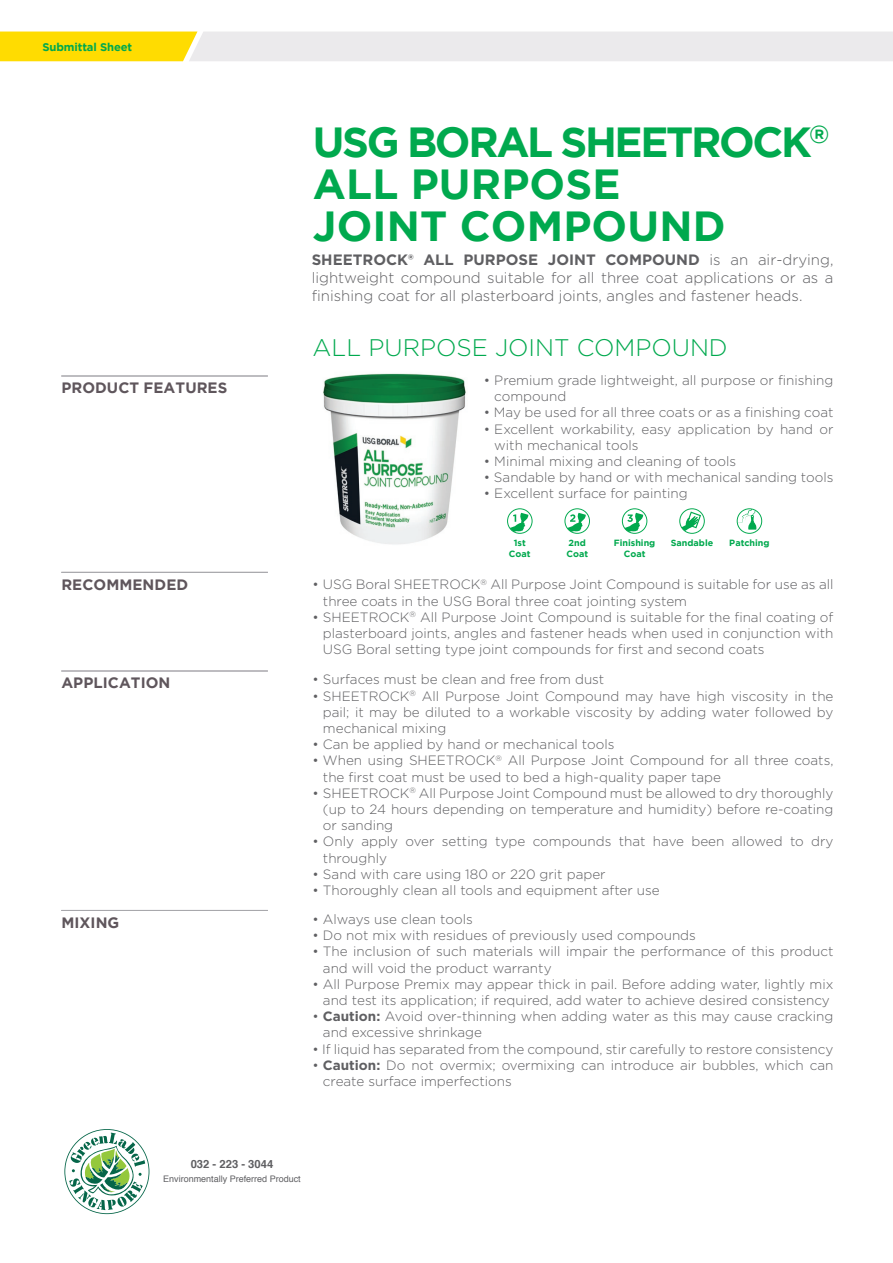
<style>
.page{position:relative;width:893px;height:1263px;background:#fff}
.page>*{position:absolute;margin:0;border:0;box-sizing:border-box;transform-origin:0 0}
.t1{font:700 42px/42px "Gotham";letter-spacing:.005em;color:#00a94e}
.t2{font:300 24px "Gotham";color:#00a94e}
.t3{font:300 15px/18px "Gotham";color:#5f5f62;text-align:justify}
.t4{font:700 15px "Gotham";letter-spacing:.005em;color:#5f565c}
.t5{font:300 13.5px/16.2px "Gotham";color:#5f5f62}
.t6{font:700 11.25px "Gotham";letter-spacing:-.01em;color:#00a94e}
.t7{font:700 11.25px "Helvetica";color:#5f5f62}
.t8{font:700 9px/10.8px "Gotham";color:#00a94e;text-align:center}
.t9{font:9px "Helvetica";color:#5f5f62}
.s1{font-weight:700}
</style>
<div class="page">
<img style="left:323px;top:373px;width:143px;height:172px">
<svg style="left:0;top:32px;width:893px;height:29px;background:#efe7ba"></svg>
<hr style="left:61px;top:670px;width:207px;height:1px;background:#aaa5ab">
<svg style="left:507px;top:508px;width:26px;height:26px"></svg>
<svg style="left:564px;top:508px;width:26px;height:26px"></svg>
<svg style="left:622px;top:508px;width:25px;height:26px"></svg>
<svg style="left:679px;top:508px;width:26px;height:26px"></svg>
<svg style="left:737px;top:508px;width:25px;height:26px"></svg>
<hr style="left:61px;top:671px;width:207px;height:1px;background:#a8a9ad">
<hr style="left:61px;top:572px;width:207px;height:1px;background:#a8a9ad">
<hr style="left:61px;top:376px;width:207px;height:1px;background:#a8a9ad">
<svg style="left:64px;top:1129px;width:85px;height:85px"></svg>
<hr style="left:61px;top:910px;width:207px;height:1px;background:#a8a9ad">
<p class="t6" style="left:43px;top:40px;width:91px">Submittal Sheet</p>
<p class="t4" style="left:61px;top:379px;width:167px">PRODUCT FEATURES</p>
<p class="t4" style="left:61px;top:576px;width:128px">RECOMMENDED</p>
<h1 class="t1" style="left:313px;top:120px;width:518px">USG BORAL SHEETROCK<sup>®<br></sup>ALL PURPOSE<br>JOINT COMPOUND</h1>
<p class="t3" style="left:312px;top:251px;width:523px"><span class="s1">SHEETROCK® ALL PURPOSE JOINT COMPOUND</span> is an air-drying, lightweight compound suitable for all three coat applications or as a finishing coat for all plasterboard joints, angles and fastener heads.</p>
<h2 class="t2" style="left:313px;top:334px;width:417px">ALL PURPOSE JOINT COMPOUND</h2>
<p class="t5" style="left:494px;top:372px;width:341px;text-indent:-10px">• Premium grade lightweight, all purpose or finishing compound</p>
<p class="t5" style="left:484px;top:404px;width:351px">• May be used for all three coats or as a finishing coat</p>
<p class="t5" style="left:494px;top:421px;width:341px;text-indent:-10px">• Excellent workability, easy application by hand or with mechanical tools</p>
<p class="t5" style="left:484px;top:453px;width:254px">• Minimal mixing and cleaning of tools</p>
<p class="t5" style="left:484px;top:469px;width:351px">• Sandable by hand or with mechanical sanding tools</p>
<p class="t5" style="left:484px;top:485px;width:205px">• Excellent surface for painting</p>
<p class="t8" style="left:509px;top:537px;width:23px">1st<br>Coat</p>
<p class="t8" style="left:614px;top:537px;width:43px">Finishing<br>Coat</p>
<p class="t8" style="left:566px;top:537px;width:23px;text-align:left">2nd<br>Coat</p>
<p class="t8" style="left:671px;top:537px;width:44px">Sandable</p>
<p class="t8" style="left:729px;top:537px;width:42px">Patching</p>
<p class="t5" style="left:323px;top:576px;width:512px;text-indent:-10px">• USG Boral SHEETROCK<sup>®</sup> All Purpose Joint Compound is suitable for use as all three coats in the USG Boral three coat jointing system</p>
<p class="t5" style="left:323px;top:609px;width:512px;text-align:justify;text-indent:-10px">• SHEETROCK<sup>®</sup> All Purpose Joint Compound is suitable for the final coating of plasterboard joints, angles and fastener heads when used in conjunction with USG Boral setting type joint compounds for first and second coats</p>
<p class="t4" style="left:61px;top:674px;width:111px">APPLICATION</p>
<p class="t5" style="left:313px;top:671px;width:293px">• Surfaces must be clean and free from dust</p>
<p class="t5" style="left:323px;top:687px;width:512px;text-align:justify;text-indent:-10px">• SHEETROCK<sup>®</sup> All Purpose Joint Compound may have high viscosity in the pail; it may be diluted to a workable viscosity by adding water followed by mechanical mixing</p>
<p class="t5" style="left:313px;top:736px;width:303px">• Can be applied by hand or mechanical tools</p>
<p class="t5" style="left:323px;top:752px;width:512px;text-indent:-10px">• When using SHEETROCK<sup>®</sup> All Purpose Joint Compound for all three coats, the first coat must be used to bed a high-quality paper tape</p>
<p class="t5" style="left:323px;top:785px;width:512px;text-align:justify;text-indent:-10px">• SHEETROCK<sup>®</sup> All Purpose Joint Compound must be allowed to dry thoroughly (up to 24 hours depending on temperature and humidity) before re-coating or sanding</p>
<p class="t5" style="left:323px;top:833px;width:512px;text-indent:-10px">• Only apply over setting type compounds that have been allowed to dry throughly</p>
<p class="t5" style="left:313px;top:866px;width:295px">• Sand with care using 180 or 220 grit paper</p>
<p class="t5" style="left:313px;top:882px;width:349px">• Thoroughly clean all tools and equipment after use</p>
<p class="t4" style="left:61px;top:914px;width:59px">MIXING</p>
<p class="t5" style="left:313px;top:911px;width:162px">• Always use clean tools</p>
<p class="t5" style="left:313px;top:927px;width:385px">• Do not mix with residues of previously used compounds</p>
<p class="t5" style="left:323px;top:943px;width:512px;text-indent:-10px">• The inclusion of such materials will impair the performance of this product and will void the product warranty</p>
<p class="t5" style="left:313px;top:976px;width:522px;text-align:center">• All Purpose Premix may appear thick in pail. Before adding water, lightly mix and test its application; if required, add water to achieve desired consistency</p>
<p class="t5" style="left:323px;top:1008px;width:512px;text-indent:-10px">• <span class="s1">Caution:</span> Avoid over-thinning when adding water as this may cause cracking and excessive shrinkage</p>
<p class="t5" style="left:313px;top:1040px;width:522px">• If liquid has separated from the compound, stir carefully to restore consistency</p>
<p class="t5" style="left:323px;top:1057px;width:512px;text-indent:-10px">• <span class="s1">Caution:</span> Do not overmix; overmixing can introduce air bubbles, which can create surface imperfections</p>
<p class="t7" style="left:191px;top:1155px;width:84px">032 - 223 - 3044</p>
<p class="t9" style="left:163px;top:1172px;width:139px">Environmentally Preferred Product</p>
</div>
